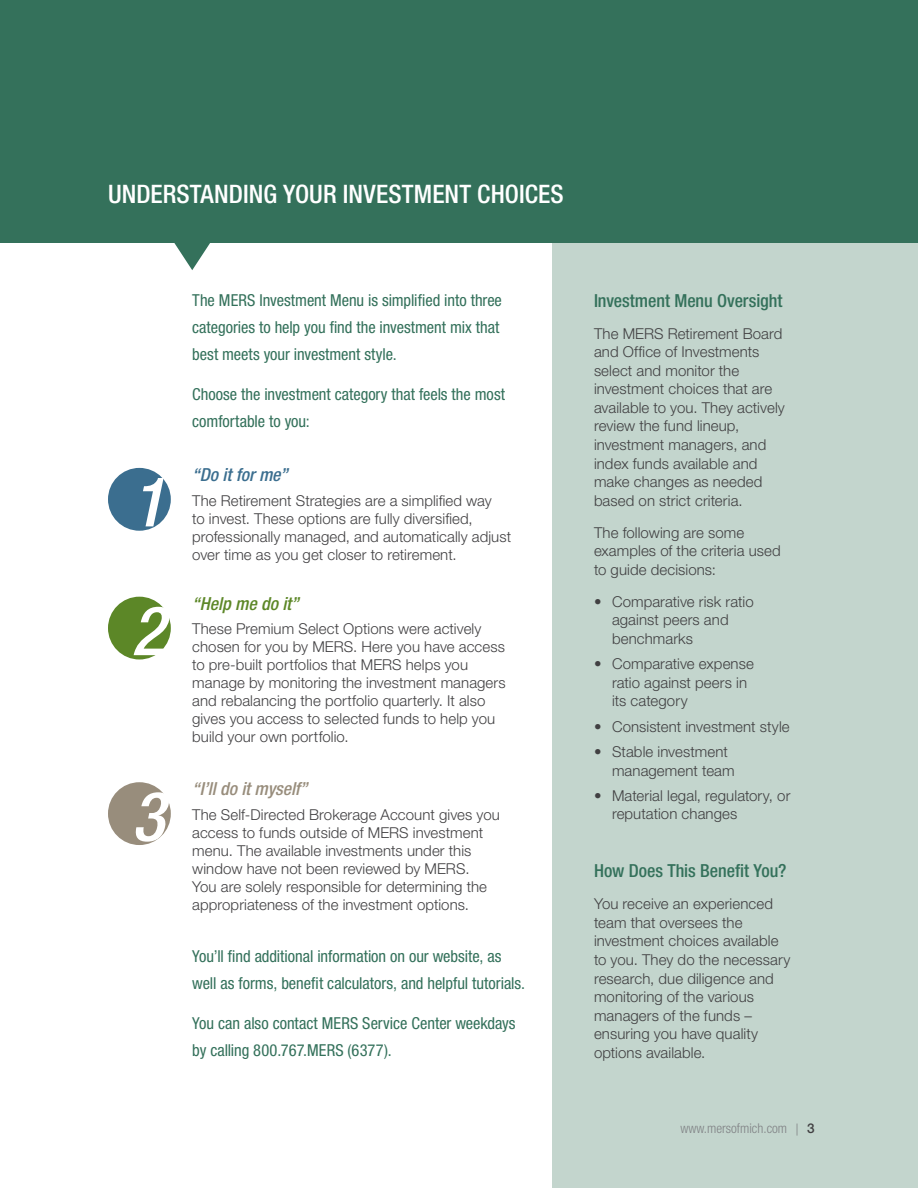
<style>
.page{position:relative;width:918px;height:1188px;background:#fff}
.page>*{position:absolute;margin:0;border:0;box-sizing:border-box;transform-origin:0 0}
.t1{font:italic 500 condensed 68.4px "Helvetica Neue LT Std";color:#fff}
.t2{font:500 condensed 25.5px "Helvetica Neue LT Std";letter-spacing:.005em;color:#fff}
.t3{font:500 condensed 18px "Helvetica Neue LT Std";letter-spacing:-.005em;color:#34715b}
.t4{font:italic 500 condensed 18px "Helvetica Neue LT Std";letter-spacing:-.005em;color:#988d7c}
.t5{font:italic 500 condensed 18px "Helvetica Neue LT Std";color:#5c8727}
.t6{font:italic 500 condensed 18px "Helvetica Neue LT Std";letter-spacing:-.005em;color:#3b6e8f}
.t7{font:condensed 16.5px/27px "Helvetica Neue LT Std";letter-spacing:-.005em;color:#34715b}
.t8{font:300 15px/18.6px "Helvetica Neue LT Std";letter-spacing:.005em;color:#414042}
.t9{font:300 condensed 13.5px "Helvetica Neue LT Std";color:#808285}
.s1{font-family:"Frutiger Neue LT Pro";font-stretch:normal;font-size:12px}
.s2{font-weight:500;font-stretch:normal;color:#414042}
</style>
<div class="page">
<div style="left:553px;top:237px;width:365px;height:951px;background:#c3d5cd"></div>
<div style="left:0;top:0;width:918px;height:243px;background:#34715b"></div>
<svg style="left:174px;top:243px;width:36px;height:27px"></svg>
<div style="left:108px;top:468px;width:63px;height:63px;background:#3b6e8f;border-radius:50%"></div>
<div style="left:108px;top:597px;width:63px;height:62px;background:#5c8727;border-radius:50%"></div>
<div style="left:108px;top:782px;width:63px;height:63px;background:#988d7c;border-radius:50%"></div>
<h2 class="t2" style="left:108px;top:178px;width:457px">UNDERSTANDING YOUR INVESTMENT CHOICES</h2>
<h1 class="t1" style="left:131px;top:461px;width:34px">1</h1>
<h1 class="t1" style="left:131px;top:590px;width:34px">2</h1>
<h1 class="t1" style="left:131px;top:776px;width:34px">3</h1>
<p class="t7" style="left:192px;top:286px;width:311px">The MERS Investment Menu is simplified into three categories to help you find the investment mix that best meets your investment style.</p>
<p class="t7" style="left:192px;top:381px;width:314px">Choose the investment category that feels the most comfortable to you:</p>
<p class="t6" style="left:192px;top:464px;width:97px">“Do it for me”</p>
<p class="t8" style="left:192px;top:491px;width:320px;line-height:18px">The Retirement Strategies are a simplified way<br>to invest. These options are fully diversified, professionally managed, and automatically adjust over time as you get closer to retirement.</p>
<p class="t5" style="left:192px;top:592px;width:108px">“Help me do it”</p>
<p class="t8" style="left:192px;top:620px;width:315px;line-height:18px">These Premium Select Options were actively chosen for you by MERS. Here you have access to pre-built portfolios that MERS helps you manage by monitoring the investment managers and rebalancing the portfolio quarterly. It also gives you access to selected funds to help you build your own portfolio.</p>
<p class="t4" style="left:192px;top:778px;width:117px">“I’ll do it myself”</p>
<p class="t8" style="left:192px;top:805px;width:309px;line-height:18px">The Self-Directed Brokerage Account gives you access to funds outside of MERS investment menu. The available investments under this window have not been reviewed by MERS.<br>You are solely responsible for determining the appropriateness of the investment options.</p>
<p class="t7" style="left:192px;top:942px;width:334px">You’ll find additional information on our website, as well as forms, benefit calculators, and helpful tutorials.</p>
<p class="t7" style="left:192px;top:1010px;width:325px">You can also contact MERS Service Center weekdays by calling 800.767.MERS (6377).</p>
<p class="t3" style="left:594px;top:289px;width:190px">Investment Menu Oversight</p>
<p class="t8" style="left:594px;top:324px;width:192px">The MERS Retirement Board and Office of Investments select and monitor the investment choices that are available to you. They actively review the fund lineup, investment managers, and index funds available and make changes as needed based on strict criteria.</p>
<p class="t8" style="left:594px;top:523px;width:188px">The following are some examples of the criteria used to guide decisions:</p>
<p class="t8" style="left:612px;top:592px;width:143px;text-indent:-18px">• Comparative risk ratio against peers and benchmarks</p>
<p class="t8" style="left:612px;top:654px;width:143px;text-indent:-18px">• Comparative expense ratio against peers in its category</p>
<p class="t8" style="left:594px;top:717px;width:197px">• Consistent investment style</p>
<p class="t8" style="left:612px;top:742px;width:124px;text-indent:-18px">• Stable investment management team</p>
<p class="t8" style="left:612px;top:786px;width:180px;text-indent:-18px">• Material legal, regulatory, or reputation changes</p>
<p class="t3" style="left:594px;top:860px;width:194px">How Does This Benefit You?</p>
<p class="t8" style="left:594px;top:894px;width:198px">You receive an experienced team that oversees the investment choices available to you. They do the necessary research, due diligence and monitoring of the various managers of the funds – ensuring you have quality options available.</p>
<p class="t9" style="left:681px;top:1121px;width:136px">www. mersofmich.com <span class="s1">|</span> <span class="s2">3</span></p>
</div>
